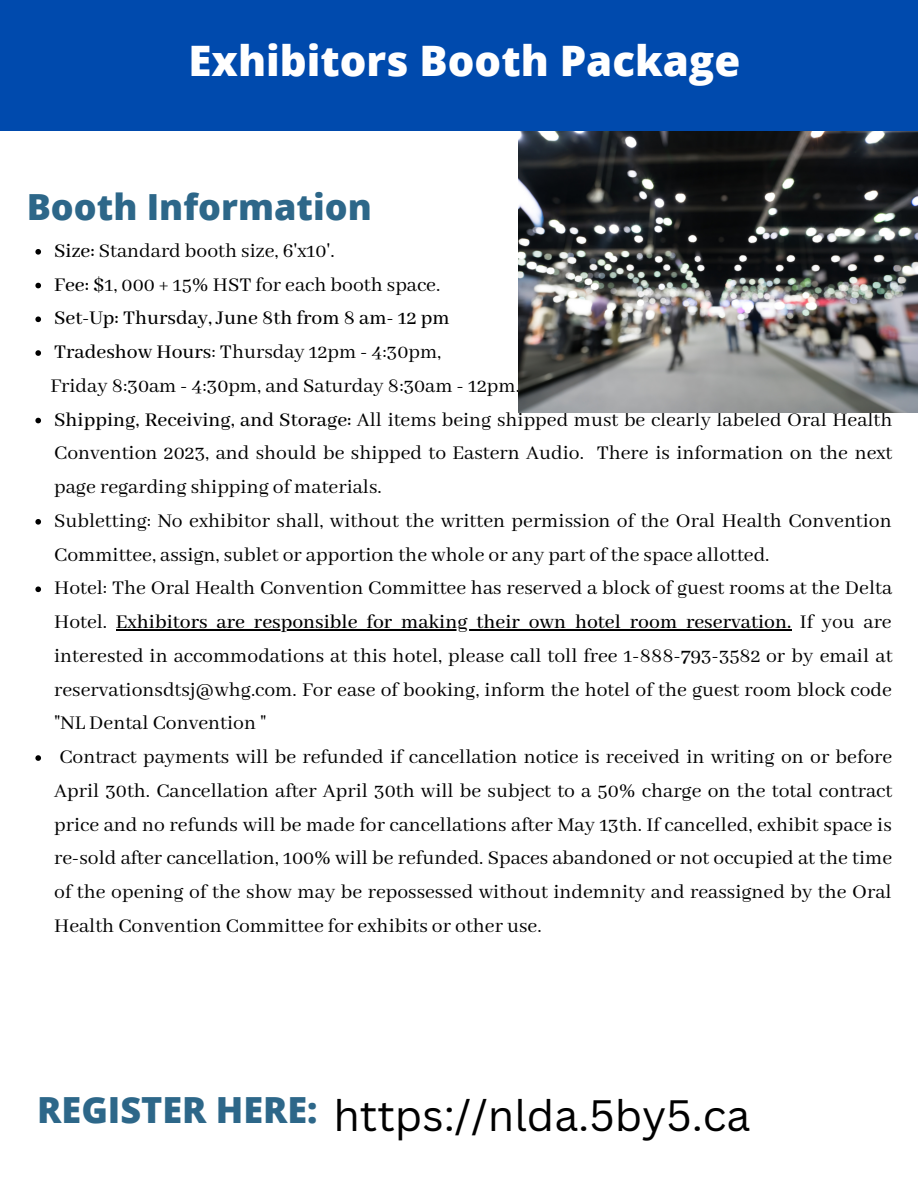
<style>
.page{position:relative;width:918px;height:1188px;background:#fff}
.page>*{position:absolute;margin:0;border:0;box-sizing:border-box;transform-origin:0 0}
.t1{font:42.75px "Canva Sans";color:#000}
.t2{font:800 42px "Open Sans";color:#fff}
.t3{font:800 36px "Open Sans";color:#2d6789}
.t4{font:21.6px/33.8px "Abhaya Libre";color:#000}
.s1{font-weight:500}
</style>
<div class="page">
<div style="left:0;top:0;width:918px;height:131px;background:#004aad"></div>
<svg style="left:35px;top:249px;width:6px;height:6px"></svg>
<svg style="left:35px;top:283px;width:6px;height:5px"></svg>
<svg style="left:35px;top:316px;width:6px;height:6px"></svg>
<svg style="left:35px;top:350px;width:6px;height:6px"></svg>
<svg style="left:35px;top:418px;width:6px;height:5px"></svg>
<svg style="left:35px;top:519px;width:6px;height:6px"></svg>
<svg style="left:35px;top:586px;width:6px;height:6px"></svg>
<hr style="left:116px;top:629px;width:675px;height:1px;background:#000">
<svg style="left:35px;top:755px;width:6px;height:6px"></svg>
<img style="left:518px;top:131px;width:400px;height:281px">
<h2 class="t2" style="left:189px;top:32px;width:553px">Exhibitors Booth Package</h2>
<h3 class="t3" style="left:27px;top:182px;width:346px">Booth Information</h3>
<p class="t4" style="left:54px;top:235px;width:397px"><span class="s1">Size:</span> Standard booth size, 6'x10'.<br><span class="s1">Fee:</span> $1, 000 + 15% HST for each booth space.<br><span class="s1">Set-Up: Thursday, June 8th from 8 am- 12 pm Tradeshow Hours</span>: Thursday 12pm - 4:30pm,</p>
<p class="t4" style="left:50px;top:370px;width:471px">Friday 8:30am - 4:30pm, and Saturday 8:30am - 12pm.</p>
<p class="t4" style="left:54px;top:403px;width:840px"><span class="s1">Shipping, Receiving, and Storage:</span> All items being shipped must be clearly labeled Oral Health Convention 2023, and should be shipped to Eastern Audio. There is information on the next page regarding shipping of materials.<br>Subletting: No exhibitor shall, without the written permission of the Oral Health Convention Committee, assign, sublet or apportion the whole or any part of the space allotted.<br>Hotel: The Oral Health Convention Committee has reserved a block of guest rooms at the Delta Hotel. <span class="s1">Exhibitors are responsible for making their own hotel room reservation.</span> If you are interested in accommodations at this hotel, please call toll free 1-888-793-3582 or by email at reservationsdtsj@whg.com. For ease of booking, inform the hotel of the guest room block code "NL Dental Convention "<br>Contract payments will be refunded if cancellation notice is received in writing on or before April 30th. Cancellation after April 30th will be subject to a 50% charge on the total contract price and no refunds will be made for cancellations after May 13th. If cancelled, exhibit space is re-sold after cancellation, 100% will be refunded. Spaces abandoned or not occupied at the time of the opening of the show may be repossessed without indemnity and reassigned by the Oral Health Convention Committee for exhibits or other use.</p>
<h1 class="t1" style="left:37px;top:1085px;width:715px"><sup>REGISTER</sup> <sup>HERE:</sup> https://nlda.5by5.ca</h1>
</div>
